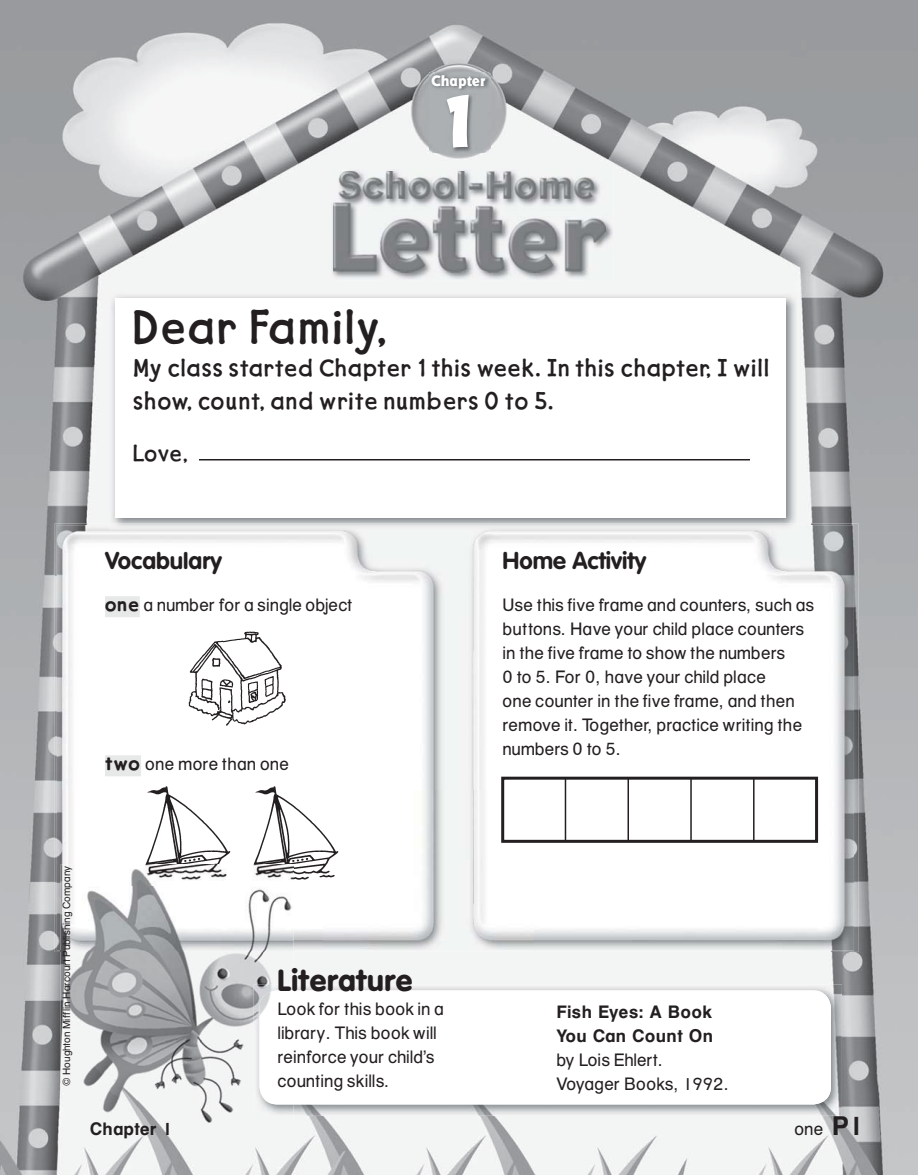
<style>
.page{position:relative;width:918px;height:1175px;background:#fff}
.page>*{position:absolute;margin:0;border:0;box-sizing:border-box;transform-origin:0 0}
.t1{font:87px "Jacoby OTF Black";color:#fff}
.t2{font:600 46.5px "HMS Prim Dis Std";letter-spacing:.035em;color:#231f20}
.t3{font:30px "HSPVAG Rounded OTF Black";letter-spacing:.025em;color:#231f20}
.t4{font:600 24px/33px "HMS Prim Dis Std";letter-spacing:.03em;color:#231f20}
.t5{font:24px "HSPVAG Rounded OTF Bold";color:#231f20}
.t6{font:600 22.5px "HMS Prim Dis Std";color:#231f20}
.t7{font:18px/24px "HMP Helvetica Text";letter-spacing:.03em;color:#231f20}
.t8{font:700 18px/24px "HMP Helvetica Text";letter-spacing:.015em;color:#231f20}
.t9{font:18px "HMP Helvetica Text";color:#231f20}
.t10{font:800 15.75px "Badger";color:#fff}
.t11{font:10.5px "HMP Helvetica Text";color:#231f20}
.s1{font-family:"HMS Prim Dis Std";font-weight:700;font-size:19.5px}
.s2{font-weight:700;font-size:27px}
</style>
<div class="page">
<img style="left:0;top:0;width:918px;height:1174px">
<img style="left:55px;top:523px;width:55px;height:53px">
<img style="left:797px;top:523px;width:61px;height:53px">
<img style="left:55px;top:576px;width:6px;height:375px">
<img style="left:805px;top:576px;width:53px;height:375px">
<img style="left:294px;top:950px;width:511px;height:1px">
<img style="left:57px;top:525px;width:478px;height:265px">
<img style="left:535px;top:525px;width:319px;height:425px">
<img style="left:57px;top:790px;width:74px;height:107px">
<img style="left:237px;top:790px;width:3px;height:74px">
<img style="left:323px;top:790px;width:212px;height:160px">
<img style="left:294px;top:885px;width:29px;height:65px">
<img style="left:57px;top:897px;width:4px;height:53px">
<img style="left:131px;top:782px;width:106px;height:82px">
<img style="left:240px;top:782px;width:106px;height:103px">
<img style="left:331px;top:169px;width:283px;height:111px">
<img style="left:333px;top:171px;width:273px;height:101px">
<img style="left:183px;top:629px;width:106px;height:99px">
<hr style="left:565px;top:778px;width:1px;height:63px;background:#231f20">
<hr style="left:628px;top:778px;width:1px;height:63px;background:#231f20">
<hr style="left:690px;top:778px;width:2px;height:63px;background:#231f20">
<hr style="left:753px;top:778px;width:2px;height:63px;background:#231f20">
<div style="left:501px;top:776px;width:317px;height:66px;border:3px solid #231f20"></div>
<img style="left:294px;top:984px;width:548px;height:131px">
<div style="left:260px;top:990px;width:571px;height:114px;background:#fff;border-radius:18px"></div>
<img style="left:61px;top:864px;width:233px;height:261px">
<img style="left:240px;top:864px;width:54px;height:21px">
<img style="left:260px;top:990px;width:34px;height:114px">
<img style="left:110px;top:293px;width:687px;height:236px">
<div style="left:116px;top:298px;width:670px;height:220px;background:#fff"></div>
<hr style="left:199px;top:459px;width:551px;height:1px;background:#231f20">
<div style="left:105px;top:596px;width:35px;height:21px;background:#e7e8e8"></div>
<div style="left:105px;top:755px;width:36px;height:21px;background:#e7e8e8"></div>
<img style="left:430px;top:73px;width:60px;height:80px">
<p class="t10" style="left:431px;top:75px;width:56px">Chapter</p>
<h1 class="t1" style="left:443px;top:66px;width:32px">1</h1>
<h2 class="t2" style="left:134px;top:300px;width:255px">Dear Family,</h2>
<h3 class="t4" style="left:134px;top:352px;width:637px">My class started Chapter 1 this week. In this chapter, I will show, count, and write numbers 0 to 5.</h3>
<p class="t6" style="left:134px;top:439px;width:56px">Love,</p>
<h3 class="t5" style="left:105px;top:547px;width:118px">Vocabulary</h3>
<p class="t9" style="left:105px;top:598px;width:249px"><span class="s1">one</span> a number for a single object</p>
<p class="t7" style="left:105px;top:754px;width:185px"><span class="s1">two</span> one more than one</p>
<h3 class="t5" style="left:502px;top:547px;width:145px">Home Activity</h3>
<p class="t7" style="left:502px;top:595px;width:313px">Use this five frame and counters, such as buttons. Have your child place counters in the five frame to show the numbers<br>0 to 5. For 0, have your child place<br>one counter in the five frame, and then remove it. Together, practice writing the numbers 0 to 5.</p>
<p class="t11" style="left:63px;top:1085px;width:221px;rotate:-90deg">© Houghton Mifflin Harcourt Publishing Company</p>
<h3 class="t3" style="left:278px;top:963px;width:137px">Literature</h3>
<p class="t7" style="left:278px;top:998px;width:167px">Look for this book in a library. This book will reinforce your child’s counting skills.</p>
<p class="t8" style="left:556px;top:999px;width:158px">Fish Eyes: A Book<br>You Can Count On</p>
<p class="t7" style="left:556px;top:1049px;width:174px">by Lois Ehlert.<br>Voyager Books, 1992.</p>
<p class="t8" style="left:90px;top:1116px;width:84px">Chapter 1</p>
<p class="t7" style="left:794px;top:1119px;width:71px">one <span class="s2">P1</span></p>
</div>
